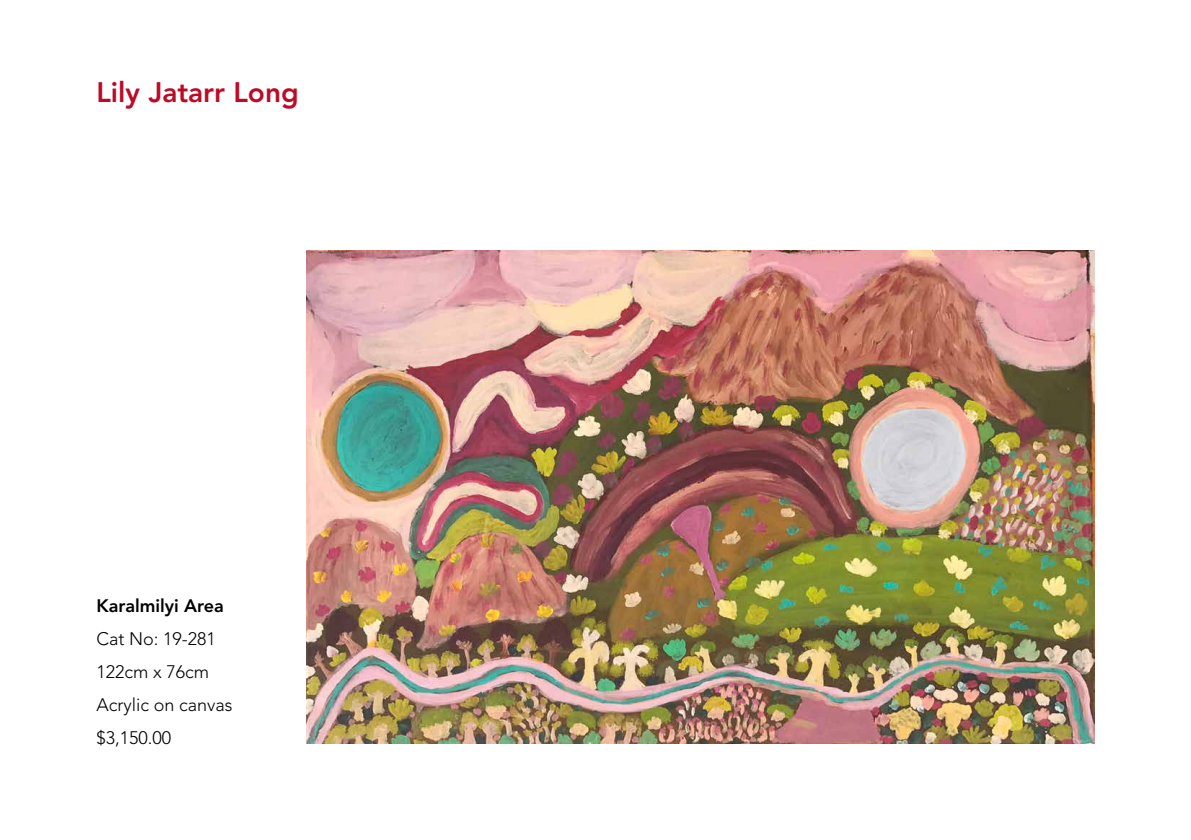
<style>
.page{position:relative;width:1191px;height:840px;background:#fff}
.page>*{position:absolute;margin:0;border:0;box-sizing:border-box;transform-origin:0 0}
.t1{font:800 28px "Avenir";color:#bd0a26}
.t2{font:300 18px/33px "Avenir";color:#000}
.t3{font:800 18px "Avenir";color:#000}
</style>
<div class="page">
<img style="left:306px;top:250px;width:788px;height:493px">
<h1 class="t1" style="left:96px;top:76px;width:204px">Lily Jatarr Long</h1>
<p class="t3" style="left:96px;top:594px;width:129px">Karalmilyi Area</p>
<p class="t2" style="left:96px;top:621px;width:138px">Cat No: 19-281<br>122cm x 76cm<br>Acrylic on canvas $3,150.00</p>
</div>
